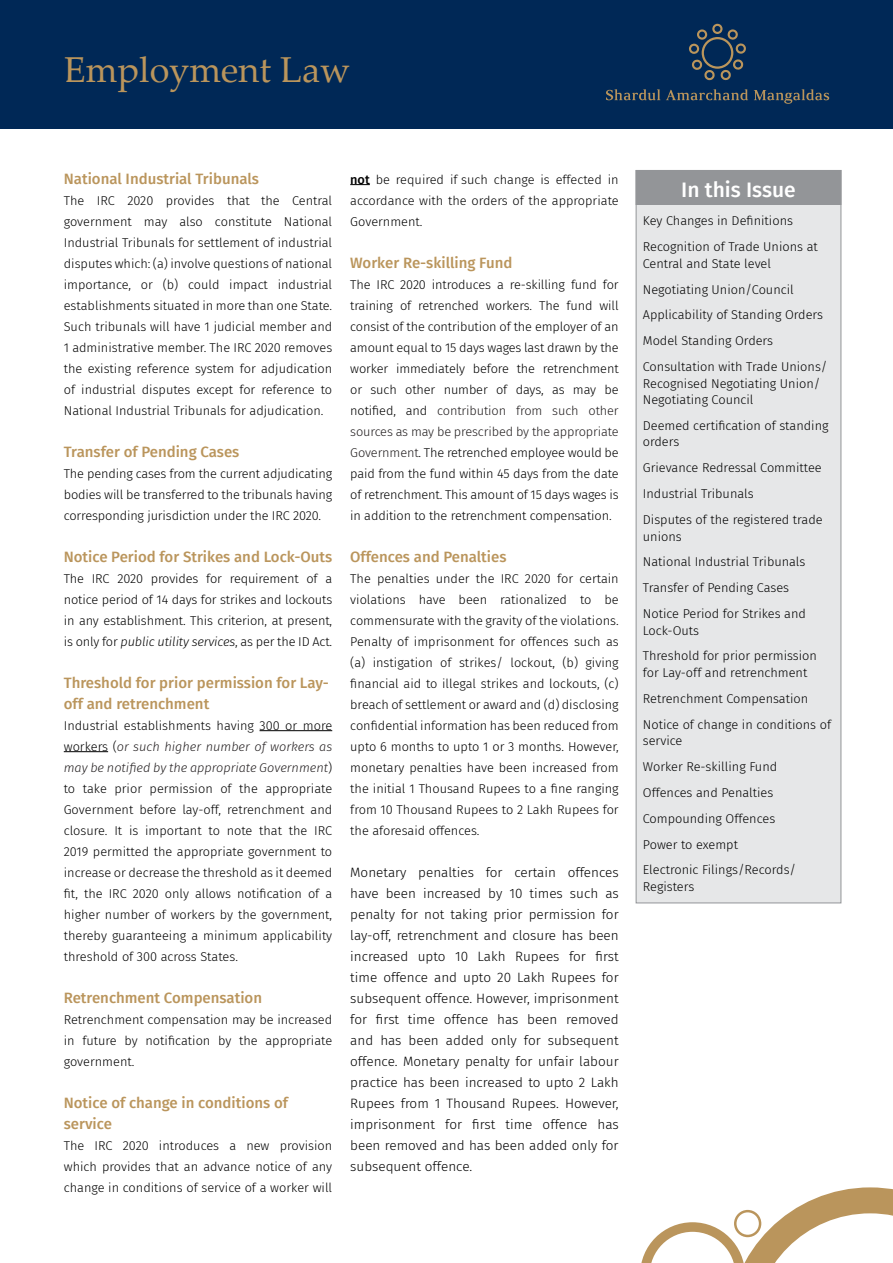
<style>
.page{position:relative;width:893px;height:1263px;background:#fff}
.page>*{position:absolute;margin:0;border:0;box-sizing:border-box;transform-origin:0 0}
.t1{font:36px "Palatino Linotype";color:#ba955c}
.t2{font:500 21px "Fira Sans";color:#fff}
.Heading_2{font:500 15px/21px "Fira Sans";color:#ba955c}
.Body_Copy{font:300 13.5px/21px "Fira Sans";color:#000;text-align:justify}
.Body_Copy-2{font:300 12.75px/21px "Fira Sans";color:#000;text-align:justify}
.Heading_2-2{font:300 12.75px/16.5px "Fira Sans";color:#000}
.s1{font-style:italic}
.s2{font-style:italic;color:#231f20}
.s3{font-weight:500}
.s4{color:#231f20}
</style>
<div class="page">
<div style="left:0;top:0;width:893px;height:128px;background:#002856"></div>
<svg style="left:606px;top:89px;width:54px;height:11px"></svg>
<svg style="left:666px;top:89px;width:82px;height:11px"></svg>
<svg style="left:754px;top:89px;width:75px;height:15px"></svg>
<svg style="left:689px;top:24px;width:57px;height:56px"></svg>
<svg style="left:641px;top:1187px;width:252px;height:76px"></svg>
<hr style="left:260px;top:730px;width:72px;height:1px;background:#000">
<hr style="left:64px;top:751px;width:44px;height:1px;background:#000">
<svg style="left:350px;top:184px;width:20px;height:1px"></svg>
<div style="left:636px;top:170px;width:205px;height:733px;background:#e6e7e8"></div>
<div style="left:636px;top:170px;width:205px;height:733px;border:1px solid #939598"></div>
<div style="left:636px;top:170px;width:205px;height:34px;background:#939598"></div>
<div style="left:636px;top:170px;width:205px;height:35px;border:1px solid #939598"></div>
<p class="t1" style="left:64px;top:45px;width:288px">Employment Law</p>
<p class="Heading_2" style="left:64px;top:167px;width:197px">National Industrial Tribunals</p>
<p class="Body_Copy-2" style="left:64px;top:190px;width:270px">The IRC 2020 provides that the Central government may also constitute National Industrial Tribunals for settlement of industrial disputes which: (a) involve questions of national importance, or (b) could impact industrial establishments situated in more than one State.<br>Such tribunals will have 1 judicial member and 1 administrative member. The IRC 2020 removes the existing reference system for adjudication of industrial disputes except for reference to National Industrial Tribunals for adjudication.</p>
<p class="Heading_2" style="left:64px;top:440px;width:177px">Transfer of Pending Cases</p>
<p class="Body_Copy-2" style="left:64px;top:463px;width:270px">The pending cases from the current adjudicating bodies will be transferred to the tribunals having corresponding jurisdiction under the IRC 2020.</p>
<p class="Heading_2" style="left:64px;top:545px;width:270px">Notice Period for Strikes and Lock-Outs</p>
<p class="Body_Copy-2" style="left:64px;top:568px;width:270px">The IRC 2020 provides for requirement of a notice period of 14 days for strikes and lockouts in any establishment. This criterion, at present, is only for <span class="s1">public utility services</span>, as per the ID Act.</p>
<p class="Heading_2" style="left:64px;top:671px;width:267px">Threshold for prior permission for Lay&shy;off and retrenchment</p>
<p class="Body_Copy-2" style="left:64px;top:715px;width:270px">Industrial establishments having 300 or more workers (<span class="s2">or such higher number of workers as may be notified by the appropriate Government</span>) to take prior permission of the appropriate Government before lay-off, retrenchment and closure. It is important to note that the IRC 2019 permitted the appropriate government to increase or decrease the threshold as it deemed fit, the IRC 2020 only allows notification of a higher number of workers by the government, thereby guaranteeing a minimum applicability threshold of 300 across States.</p>
<p class="Heading_2" style="left:64px;top:986px;width:200px">Retrenchment Compensation</p>
<p class="Body_Copy-2" style="left:64px;top:1009px;width:270px">Retrenchment compensation may be increased in future by notification by the appropriate government.</p>
<p class="Heading_2" style="left:64px;top:1091px;width:226px">Notice of change in conditions of service</p>
<p class="Body_Copy-2" style="left:64px;top:1135px;width:270px">The IRC 2020 introduces a new provision which provides that an advance notice of any change in conditions of service of a worker will</p>
<p class="Body_Copy-2" style="left:350px;top:169px;width:270px"><span class="s3">not</span> be required if such change is effected in accordance with the orders of the appropriate Government.</p>
<p class="Heading_2" style="left:350px;top:251px;width:164px">Worker Re-skilling Fund</p>
<p class="Body_Copy-2" style="left:350px;top:274px;width:270px">The IRC 2020 introduces a re-skilling fund for training of retrenched workers. The fund will consist of the contribution of the employer of an amount equal to 15 days wages last drawn by the worker immediately before the retrenchment or such other number of days, as may be notified, and <span class="s4">contribution from such other sources as may be prescribed by the appropriate Government</span>. The retrenched employee would be paid from the fund within 45 days from the date of retrenchment. This amount of 15 days wages is in addition to the retrenchment compensation.</p>
<p class="Heading_2" style="left:350px;top:545px;width:158px">Offences and Penalties</p>
<p class="Body_Copy-2" style="left:350px;top:568px;width:270px">The penalties under the IRC 2020 for certain violations have been rationalized to be commensurate with the gravity of the violations.<br>Penalty of imprisonment for offences such as (a) instigation of strikes/ lockout, (b) giving financial aid to illegal strikes and lockouts, (c) breach of settlement or award and (d) disclosing confidential information has been reduced from upto 6 months to upto 1 or 3 months. However, monetary penalties have been increased from the initial 1 Thousand Rupees to a fine ranging from 10 Thousand Rupees to 2 Lakh Rupees for the aforesaid offences.</p>
<p class="Body_Copy" style="left:350px;top:861px;width:270px">Monetary penalties for certain offences have been increased by 10 times such as penalty for not taking prior permission for lay-off, retrenchment and closure has been increased upto 10 Lakh Rupees for first time offence and upto 20 Lakh Rupees for subsequent offence. However, imprisonment for first time offence has been removed and has been added only for subsequent offence. Monetary penalty for unfair labour practice has been increased to upto 2 Lakh Rupees from 1 Thousand Rupees. However, imprisonment for first time offence has been removed and has been added only for subsequent offence.</p>
<p class="t2" style="left:681px;top:173px;width:116px">In this Issue</p>
<p class="Heading_2-2" style="left:643px;top:213px;width:152px">Key Changes in Definitions</p>
<p class="Heading_2-2" style="left:643px;top:238px;width:177px">Recognition of Trade Unions at<br>Central and State level</p>
<p class="Heading_2-2" style="left:643px;top:281px;width:152px">Negotiating Union/Council</p>
<p class="Heading_2-2" style="left:643px;top:307px;width:182px">Applicability of Standing Orders</p>
<p class="Heading_2-2" style="left:643px;top:332px;width:132px">Model Standing Orders</p>
<p class="Heading_2-2" style="left:643px;top:358px;width:186px">Consultation with Trade Unions/<br>Recognised Negotiating Union/<br>Negotiating Council</p>
<p class="Heading_2-2" style="left:643px;top:417px;width:187px">Deemed certification of standing orders</p>
<p class="Heading_2-2" style="left:643px;top:459px;width:180px">Grievance Redressal Committee</p>
<p class="Heading_2-2" style="left:643px;top:485px;width:112px">Industrial Tribunals</p>
<p class="Heading_2-2" style="left:643px;top:511px;width:181px">Disputes of the registered trade unions</p>
<p class="Heading_2-2" style="left:643px;top:554px;width:164px">National Industrial Tribunals</p>
<p class="Heading_2-2" style="left:643px;top:579px;width:148px">Transfer of Pending Cases</p>
<p class="Heading_2-2" style="left:643px;top:605px;width:165px">Notice Period for Strikes and<br>Lock-Outs</p>
<p class="Heading_2-2" style="left:643px;top:648px;width:176px">Threshold for prior permission for Lay-off and retrenchment</p>
<p class="Heading_2-2" style="left:643px;top:690px;width:167px">Retrenchment Compensation</p>
<p class="Heading_2-2" style="left:643px;top:716px;width:190px">Notice of change in conditions of service</p>
<p class="Heading_2-2" style="left:643px;top:758px;width:136px">Worker Re-skilling Fund</p>
<p class="Heading_2-2" style="left:643px;top:784px;width:132px">Offences and Penalties</p>
<p class="Heading_2-2" style="left:643px;top:810px;width:134px">Compounding Offences</p>
<p class="Heading_2-2" style="left:643px;top:836px;width:97px">Power to exempt</p>
<p class="Heading_2-2" style="left:643px;top:862px;width:155px">Electronic Filings/Records/<br>Registers</p>
</div>
